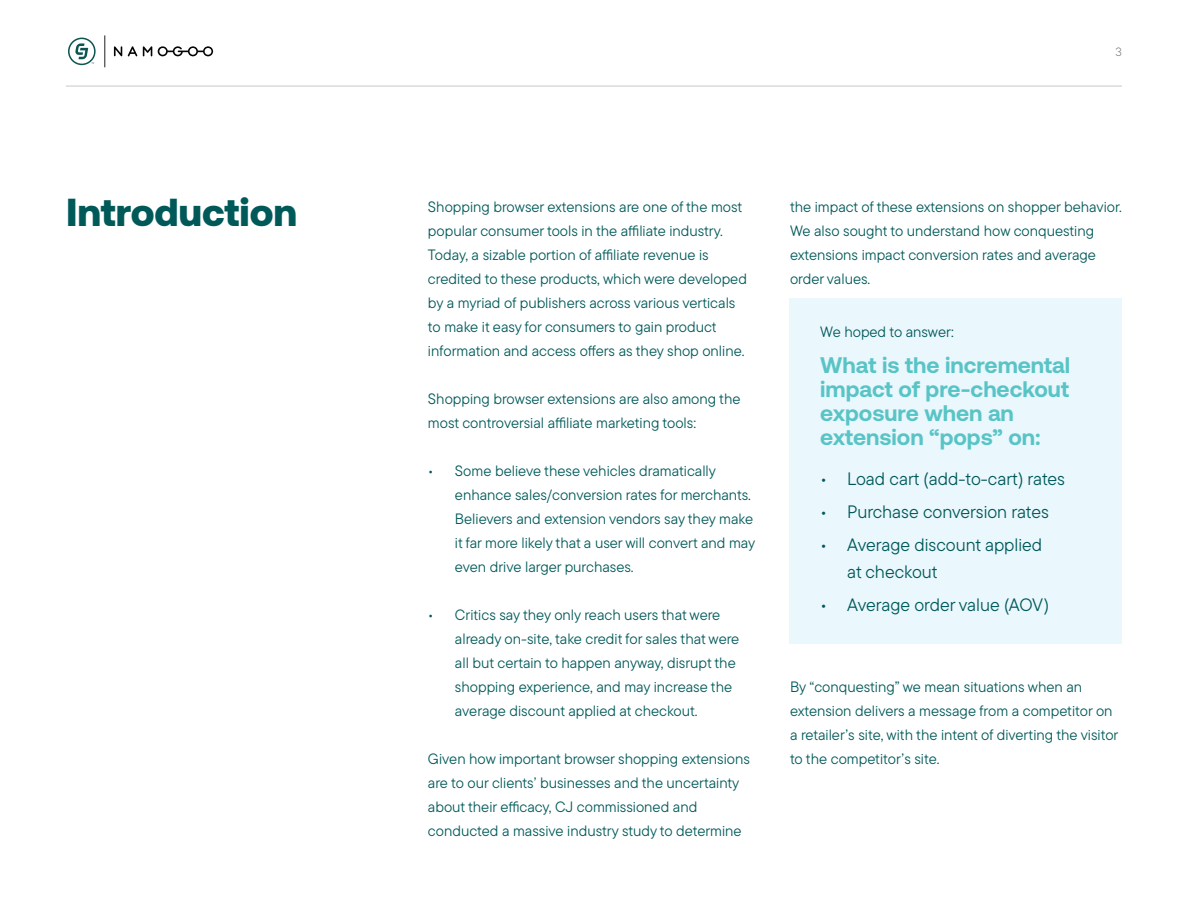
<style>
.page{position:relative;width:1188px;height:918px;background:#fff}
.page>*{position:absolute;margin:0;border:0;box-sizing:border-box;transform-origin:0 0}
.t1{font:900 39px "Aeonik";color:#005959}
.t2{font:700 22.5px/24px "Aeonik";color:#59c4c6}
.t3{font:18px/27px "TT Commons Pro";color:#005959}
.t4{font:15px/24px "TT Commons Pro";color:#005959}
.t5{font:300 12px "TT Commons Pro";color:#6c6d70}
</style>
<div class="page">
<svg style="left:68px;top:38px;width:28px;height:27px"></svg>
<hr style="left:104px;top:35px;width:1px;height:32px;background:#211d1e">
<svg style="left:158px;top:46px;width:55px;height:10px"></svg>
<svg style="left:128px;top:46px;width:9px;height:10px"></svg>
<svg style="left:143px;top:46px;width:9px;height:10px"></svg>
<svg style="left:114px;top:46px;width:8px;height:10px"></svg>
<hr style="left:66px;top:86px;width:1056px;height:1px;background:#231f20">
<div style="left:790px;top:298px;width:332px;height:346px;background:#eaf7fd"></div>
<p class="t5" style="left:1116px;top:43px;width:8px">3</p>
<p class="t1" style="left:66px;top:189px;width:233px">Introduction</p>
<p class="t4" style="left:428px;top:194px;width:320px">Shopping browser extensions are one of the most popular consumer tools in the affiliate industry.<br>Today, a sizable portion of affiliate revenue is credited to these products, which were developed by a myriad of publishers across various verticals to make it easy for consumers to gain product information and access offers as they shop online.</p>
<p class="t4" style="left:428px;top:386px;width:314px">Shopping browser extensions are also among the most controversial affiliate marketing tools:</p>
<p class="t4" style="left:455px;top:458px;width:302px;text-indent:-27px">• Some believe these vehicles dramatically enhance sales/conversion rates for merchants.<br>Believers and extension vendors say they make it far more likely that a user will convert and may even drive larger purchases.</p>
<p class="t4" style="left:455px;top:602px;width:286px;text-indent:-27px">• Critics say they only reach users that were already on-site, take credit for sales that were all but certain to happen anyway, disrupt the shopping experience, and may increase the average discount applied at checkout.</p>
<p class="t4" style="left:428px;top:746px;width:324px">Given how important browser shopping extensions are to our clients’ businesses and the uncertainty about their efficacy, CJ commissioned and conducted a massive industry study to determine</p>
<p class="t4" style="left:790px;top:194px;width:333px">the impact of these extensions on shopper behavior.</p>
<p class="t4" style="left:790px;top:218px;width:307px">We also sought to understand how conquesting extensions impact conversion rates and average order values.</p>
<p class="t4" style="left:820px;top:320px;width:135px">We hoped to answer:</p>
<p class="t2" style="left:820px;top:353px;width:251px">What is the incremental impact of pre-checkout exposure when an extension “pops” on:</p>
<p class="t3" style="left:820px;top:466px;width:246px">• Load cart (add-to-cart) rates</p>
<p class="t3" style="left:820px;top:499px;width:230px">• Purchase conversion rates</p>
<p class="t3" style="left:847px;top:532px;width:197px;text-indent:-27px">• Average discount applied at checkout</p>
<p class="t3" style="left:820px;top:592px;width:230px">• Average order value (AOV)</p>
<p class="t4" style="left:790px;top:674px;width:330px">By “conquesting” we mean situations when an extension delivers a message from a competitor on a retailer’s site, with the intent of diverting the visitor to the competitor’s site.</p>
</div>
